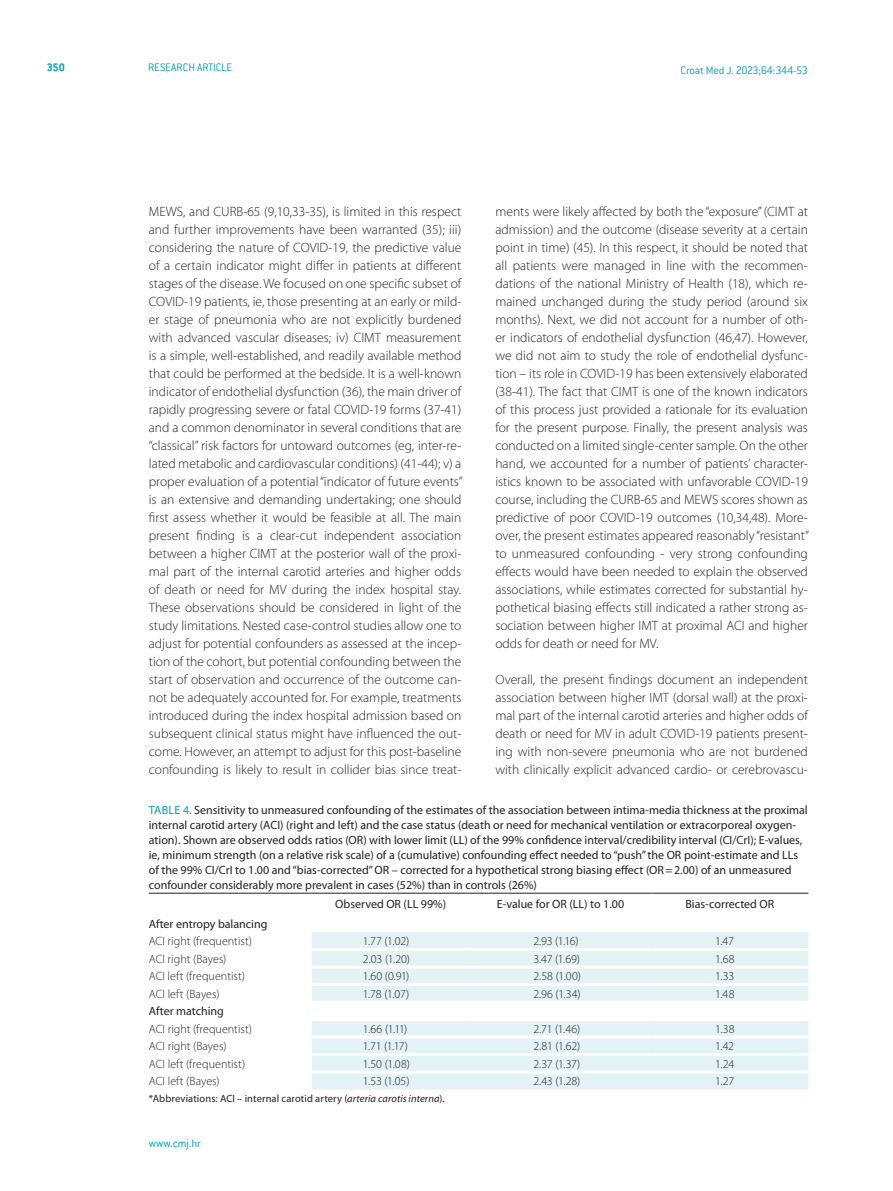
<style>
.page{position:relative;width:893px;height:1191px;background:#fff}
.page>*{position:absolute;margin:0;border:0;box-sizing:border-box;transform-origin:0 0}
.t1{font:300 13.5px/18px "Myriad Pro";color:#231f20;text-align:justify}
.t2{font:12px/15px "Myriad Pro";color:#231f20}
.t3{font:300 12px "Myriad Pro";color:#231f20}
.t4{font:300 12px "ITC Conduit LTCE";letter-spacing:-.01em;color:#009fb4}
.t5{font:700 12px "ITC Conduit LTCE";color:#009fb4}
.t6{font:10.5px "Myriad Pro";letter-spacing:.01em;color:#231f20}
.s1{color:#009fb4}
.s2{font-style:italic}
</style>
<div class="page">
<div style="left:312px;top:932px;width:496px;height:157px;background:#e2f2f5"></div>
<svg style="left:312px;top:1003px;width:496px;height:15px"></svg>
<hr style="left:149px;top:893px;width:163px;height:1px;background:#231f20">
<hr style="left:312px;top:893px;width:158px;height:1px;background:#231f20">
<hr style="left:470px;top:893px;width:181px;height:1px;background:#231f20">
<hr style="left:651px;top:893px;width:157px;height:1px;background:#231f20">
<hr style="left:312px;top:948px;width:158px;height:3px;background:#fff">
<hr style="left:470px;top:948px;width:181px;height:3px;background:#fff">
<hr style="left:651px;top:948px;width:157px;height:3px;background:#fff">
<hr style="left:312px;top:965px;width:158px;height:3px;background:#fff">
<hr style="left:470px;top:965px;width:181px;height:3px;background:#fff">
<hr style="left:651px;top:965px;width:157px;height:3px;background:#fff">
<hr style="left:312px;top:983px;width:158px;height:3px;background:#fff">
<hr style="left:470px;top:983px;width:181px;height:3px;background:#fff">
<hr style="left:651px;top:983px;width:157px;height:3px;background:#fff">
<hr style="left:312px;top:1000px;width:158px;height:3px;background:#fff">
<hr style="left:470px;top:1000px;width:181px;height:3px;background:#fff">
<hr style="left:651px;top:1000px;width:157px;height:3px;background:#fff">
<hr style="left:312px;top:1018px;width:158px;height:3px;background:#fff">
<hr style="left:470px;top:1018px;width:181px;height:3px;background:#fff">
<hr style="left:651px;top:1018px;width:157px;height:3px;background:#fff">
<hr style="left:312px;top:1035px;width:158px;height:3px;background:#fff">
<hr style="left:470px;top:1035px;width:181px;height:3px;background:#fff">
<hr style="left:651px;top:1035px;width:157px;height:3px;background:#fff">
<hr style="left:312px;top:1053px;width:158px;height:3px;background:#fff">
<hr style="left:470px;top:1053px;width:181px;height:3px;background:#fff">
<hr style="left:651px;top:1053px;width:157px;height:3px;background:#fff">
<hr style="left:312px;top:1070px;width:158px;height:3px;background:#fff">
<hr style="left:470px;top:1070px;width:181px;height:3px;background:#fff">
<hr style="left:651px;top:1070px;width:157px;height:3px;background:#fff">
<p class="t5" style="left:47px;top:60px;width:20px">350</p>
<p class="t4" style="left:148px;top:61px;width:86px">RESEARCH ARTICLE</p>
<p class="t4" style="left:680px;top:63px;width:129px">Croat Med J. 2023;64:344-53</p>
<p class="t1" style="left:149px;top:202px;width:315px">MEWS, and CURB-65 (9,10,33-35), is limited in this respect and further improvements have been warranted (35); iii) considering the nature of COVID-19, the predictive value of a certain indicator might differ in patients at different stages of the disease. We focused on one specific subset of COVID-19 patients, ie, those presenting at an early or mild&shy;er stage of pneumonia who are not explicitly burdened with advanced vascular diseases; iv) CIMT measurement is a simple, well-established, and readily available method that could be performed at the bedside. It is a well-known indicator of endothelial dysfunction (36), the main driver of rapidly progressing severe or fatal COVID-19 forms (37-41) and a common denominator in several conditions that are “classical” risk factors for untoward outcomes (eg, inter-re&shy;lated metabolic and cardiovascular conditions) (41-44); v) a proper evaluation of a potential “indicator of future events” is an extensive and demanding undertaking; one should first assess whether it would be feasible at all. The main present finding is a clear-cut independent association between a higher CIMT at the posterior wall of the proxi&shy;mal part of the internal carotid arteries and higher odds of death or need for MV during the index hospital stay.<br>These observations should be considered in light of the study limitations. Nested case-control studies allow one to adjust for potential confounders as assessed at the incep&shy;tion of the cohort, but potential confounding between the start of observation and occurrence of the outcome can&shy;not be adequately accounted for. For example, treatments introduced during the index hospital admission based on subsequent clinical status might have influenced the out&shy;come. However, an attempt to adjust for this post-baseline confounding is likely to result in collider bias since treat-</p>
<p class="t1" style="left:495px;top:202px;width:315px">ments were likely affected by both the “exposure” (CIMT at admission) and the outcome (disease severity at a certain point in time) (45). In this respect, it should be noted that all patients were managed in line with the recommen&shy;dations of the national Ministry of Health (18), which re&shy;mained unchanged during the study period (around six months). Next, we did not account for a number of oth&shy;er indicators of endothelial dysfunction (46,47). However, we did not aim to study the role of endothelial dysfunc&shy;tion – its role in COVID-19 has been extensively elaborated (38-41). The fact that CIMT is one of the known indicators of this process just provided a rationale for its evaluation for the present purpose. Finally, the present analysis was conducted on a limited single-center sample. On the other hand, we accounted for a number of patients’ character&shy;istics known to be associated with unfavorable COVID-19 course, including the CURB-65 and MEWS scores shown as predictive of poor COVID-19 outcomes (10,34,48). More&shy;over, the present estimates appeared reasonably “resistant” to unmeasured confounding - very strong confounding effects would have been needed to explain the observed associations, while estimates corrected for substantial hy&shy;pothetical biasing effects still indicated a rather strong as&shy;sociation between higher IMT at proximal ACI and higher odds for death or need for MV.</p>
<p class="t1" style="left:495px;top:670px;width:314px">Overall, the present findings document an independent association between higher IMT (dorsal wall) at the proxi&shy;mal part of the internal carotid arteries and higher odds of death or need for MV in adult COVID-19 patients present&shy;ing with non-severe pneumonia who are not burdened with clinically explicit advanced cardio- or cerebrovascu-</p>
<p class="t2" style="left:149px;top:802px;width:660px"><span class="s1">Table 4.</span> Sensitivity to unmeasured confounding of the estimates of the association between intima-media thickness at the proximal internal carotid artery (ACI) (right and left) and the case status (death or need for mechanical ventilation or extracorporeal oxygen&shy;ation). Shown are observed odds ratios (OR) with lower limit (LL) of the 99% confidence interval/credibility interval (CI/CrI); E-values, ie, minimum strength (on a relative risk scale) of a (cumulative) confounding effect needed to “push” the OR point-estimate and LLs of the 99% CI/CrI to 1.00 and “bias-corrected” OR – corrected for a hypothetical strong biasing effect (OR=2.00) of an unmeasured confounder considerably more prevalent in cases (52%) than in controls (26%)</p>
<p class="t2" style="left:335px;top:896px;width:112px">Observed OR (LL 99%)</p>
<p class="t2" style="left:497px;top:896px;width:129px">E-value for OR (LL) to 1.00</p>
<p class="t2" style="left:685px;top:896px;width:90px">Bias-corrected OR</p>
<p class="t2" style="left:149px;top:916px;width:120px">After entropy balancing</p>
<p class="t3" style="left:149px;top:934px;width:105px">ACI right (frequentist)</p>
<p class="t3" style="left:363px;top:934px;width:48px">1.77 (1.02)</p>
<p class="t3" style="left:533px;top:934px;width:47px">2.93 (1.16)</p>
<p class="t3" style="left:715px;top:934px;width:20px">1.47</p>
<p class="t3" style="left:149px;top:951px;width:79px">ACI right (Bayes)</p>
<p class="t3" style="left:363px;top:951px;width:49px">2.03 (1.20)</p>
<p class="t3" style="left:533px;top:951px;width:48px">3.47 (1.69)</p>
<p class="t3" style="left:715px;top:951px;width:21px">1.68</p>
<p class="t3" style="left:149px;top:969px;width:98px">ACI left (frequentist)</p>
<p class="t3" style="left:363px;top:969px;width:48px">1.60 (0.91)</p>
<p class="t3" style="left:533px;top:969px;width:49px">2.58 (1.00)</p>
<p class="t3" style="left:715px;top:969px;width:21px">1.33</p>
<p class="t3" style="left:149px;top:986px;width:72px">ACI left (Bayes)</p>
<p class="t3" style="left:363px;top:986px;width:48px">1.78 (1.07)</p>
<p class="t3" style="left:533px;top:986px;width:49px">2.96 (1.34)</p>
<p class="t3" style="left:715px;top:986px;width:21px">1.48</p>
<p class="t2" style="left:149px;top:1003px;width:77px">After matching</p>
<p class="t3" style="left:149px;top:1021px;width:105px">ACI right (frequentist)</p>
<p class="t3" style="left:363px;top:1021px;width:46px">1.66 (1.11)</p>
<p class="t3" style="left:533px;top:1021px;width:48px">2.71 (1.46)</p>
<p class="t3" style="left:715px;top:1021px;width:21px">1.38</p>
<p class="t3" style="left:149px;top:1039px;width:79px">ACI right (Bayes)</p>
<p class="t3" style="left:363px;top:1039px;width:46px">1.71 (1.17)</p>
<p class="t3" style="left:533px;top:1039px;width:48px">2.81 (1.62)</p>
<p class="t3" style="left:715px;top:1039px;width:20px">1.42</p>
<p class="t3" style="left:149px;top:1056px;width:98px">ACI left (frequentist)</p>
<p class="t3" style="left:363px;top:1056px;width:48px">1.50 (1.08)</p>
<p class="t3" style="left:533px;top:1056px;width:48px">2.37 (1.37)</p>
<p class="t3" style="left:715px;top:1056px;width:20px">1.24</p>
<p class="t3" style="left:149px;top:1074px;width:72px">ACI left (Bayes)</p>
<p class="t3" style="left:363px;top:1074px;width:48px">1.53 (1.05)</p>
<p class="t3" style="left:533px;top:1074px;width:48px">2.43 (1.28)</p>
<p class="t3" style="left:715px;top:1074px;width:21px">1.27</p>
<p class="t6" style="left:149px;top:1091px;width:297px">*Abbreviations: ACI – internal carotid artery (<span class="s2">arteria carotis interna</span>).</p>
<p class="t4" style="left:149px;top:1136px;width:54px">www.cmj.hr</p>
</div>
